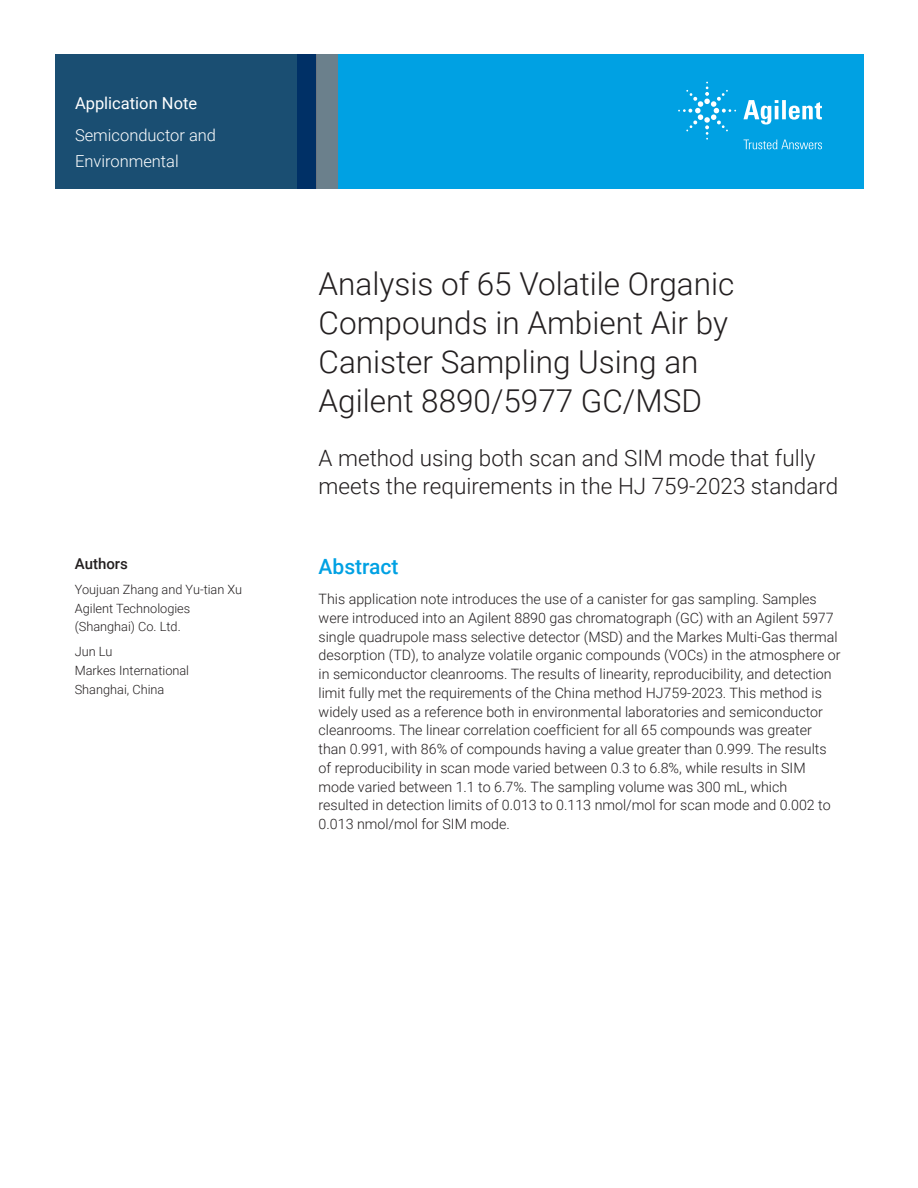
<style>
.page{position:relative;width:918px;height:1188px;background:#fff}
.page>*{position:absolute;margin:0;border:0;box-sizing:border-box;transform-origin:0 0}
.t1{font:300 31.5px/39px "Roboto";color:#231f20}
.t2{font:300 22.5px/28.5px "Roboto";color:#231f20}
.t3{font:500 21px "Roboto";color:#00a1e3}
.t4{font:300 16.5px/25.5px "Roboto";color:#fff}
.t5{font:16.5px "Roboto";color:#fff}
.t6{font:500 15px "Roboto";color:#231f20}
.t7{font:300 14.25px/18.8px "Roboto";color:#231f20}
.t8{font:300 12.75px/18.8px "Roboto";color:#231f20}
</style>
<div class="page">
<div style="left:297px;top:54px;width:567px;height:135px;background:#00a1e3"></div>
<svg style="left:55px;top:54px;width:261px;height:135px;background:#184b71"></svg>
<div style="left:316px;top:54px;width:22px;height:135px;background:#6b808c"></div>
<svg style="left:743px;top:100px;width:79px;height:25px"></svg>
<svg style="left:678px;top:82px;width:58px;height:58px"></svg>
<svg style="left:744px;top:140px;width:78px;height:9px"></svg>
<p class="t5" style="left:75px;top:91px;width:124px">Application Note</p>
<p class="t4" style="left:75px;top:122px;width:143px">Semiconductor and<br>Environmental</p>
<p class="t6" style="left:75px;top:553px;width:55px">Authors</p>
<p class="t8" style="left:75px;top:579px;width:169px">Youjuan Zhang and Yu-tian Xu<br>Agilent Technologies (Shanghai) Co. Ltd.</p>
<p class="t8" style="left:75px;top:642px;width:116px">Jun Lu<br>Markes International<br>Shanghai, China</p>
<h1 class="t1" style="left:319px;top:263px;width:417px">Analysis of 65 Volatile Organic<br>Compounds in Ambient Air by<br>Canister Sampling Using an<br>Agilent 8890/5977 GC/MSD</h1>
<h2 class="t2" style="left:319px;top:443px;width:521px">A method using both scan and SIM mode that fully meets the requirements in the HJ 759-2023 standard</h2>
<h3 class="t3" style="left:319px;top:551px;width:82px">Abstract</h3>
<p class="t7" style="left:319px;top:589px;width:524px">This application note introduces the use of a canister for gas sampling. Samples were introduced into an Agilent 8890 gas chromatograph (GC) with an Agilent 5977 single quadrupole mass selective detector (MSD) and the Markes Multi-Gas thermal desorption (TD), to analyze volatile organic compounds (VOCs) in the atmosphere or in semiconductor cleanrooms. The results of linearity, reproducibility, and detection limit fully met the requirements of the China method HJ759-2023. This method is widely used as a reference both in environmental laboratories and semiconductor cleanrooms. The linear correlation coefficient for all 65 compounds was greater than 0.991, with 86% of compounds having a value greater than 0.999. The results of reproducibility in scan mode varied between 0.3 to 6.8%, while results in SIM mode varied between 1.1 to 6.7%. The sampling volume was 300 mL, which resulted in detection limits of 0.013 to 0.113 nmol/mol for scan mode and 0.002 to 0.013 nmol/mol for SIM mode.</p>
</div>
